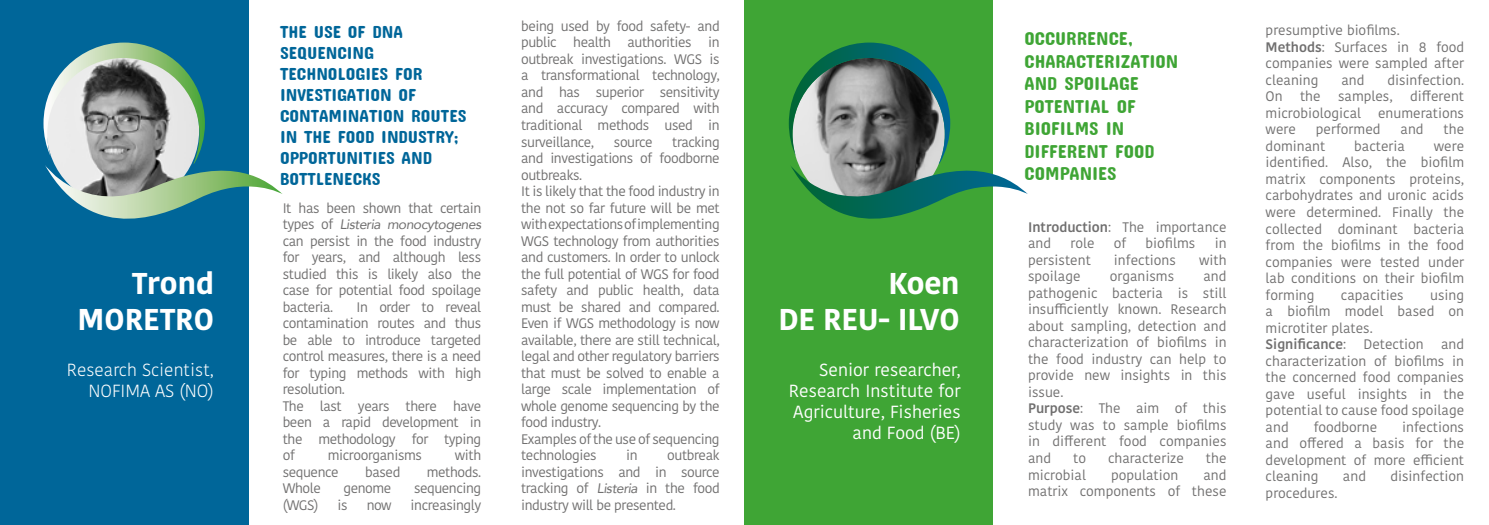
<style>
.page{position:relative;width:1489px;height:525px;background:#fff}
.page>*{position:absolute;margin:0;border:0;box-sizing:border-box;transform-origin:0 0}
.t1{font:700 30px/36px "Kohinoor Bangla";color:#fff;text-align:right}
.t2{font:18.75px/22.5px "Concert One";color:#3fa535}
.t3{font:17.5px/21px "Concert One";color:#069}
.t4{font:17.5px/21px "Kohinoor Bangla";color:#fff;text-align:right}
.t5{font:300 17.5px/21px "Kohinoor Bangla";color:#fff;text-align:right}
.t6{font:13.75px/16.5px "Kohinoor Bangla";letter-spacing:-.03em;color:#706f6f;text-align:justify}
.t7{font:13.75px/16.5px "Kohinoor Bangla";color:#706f6f}
.t8{font:italic 13.75px "Avenir";letter-spacing:-.03em;color:#706f6f}
.s1{font-weight:600}
.s2{font-family:"Kohinoor Bangla";font-style:normal}
.s3{font-family:"Avenir";font-style:italic}
</style>
<div class="page">
<div style="left:0;top:0;width:248px;height:524px;background:#069"></div>
<div style="left:744px;top:0;width:248px;height:524px;background:#3fa535"></div>
<svg style="left:43px;top:43px;width:240px;height:207px"></svg>
<svg style="left:788px;top:43px;width:239px;height:207px"></svg>
<h1 class="t1" style="left:78px;top:264px;width:138px">Trond<br>MORETRO</h1>
<p class="t5" style="left:67px;top:359px;width:149px">Research Scientist,<br>NOFIMA AS (NO)</p>
<p class="t6" style="left:521px;top:18px;width:200px">being used by food safety- and public health authorities in outbreak investigations. WGS is a transformational technology, and has superior sensitivity and accuracy compared with traditional methods used in surveillance,</p>
<p class="t3" style="left:280px;top:21px;width:188px">THE USE OF DNA<br>SEQUENCING<br>TECHNOLOGIES FOR<br>INVESTIGATION OF<br>CONTAMINATION ROUTES<br>IN THE FOOD INDUSTRY;<br>OPPORTUNITIES AND<br>BOTTLENECKS</p>
<h2 class="t2" style="left:1024px;top:27px;width:155px">OCCURRENCE,<br>CHARACTERIZATION<br>AND SPOILAGE<br>POTENTIAL OF<br>BIOFILMS IN<br>DIFFERENT FOOD<br>COMPANIES</h2>
<p class="t7" style="left:1027px;top:218px;width:200px"><span class="s1">Introduction</span>: The importance and</p>
<p class="t6" style="left:521px;top:133px;width:200px;text-align:left;text-indent:151px">tracking and investigations of foodborne outbreaks.<br>It is likely that the food industry in the not so far future will be met with expectations of implementing<br>WGS technology from authorities and customers. In order to unlock the full potential of WGS for food safety and public health, data must be shared and compared.<br>Even if WGS methodology is now available, there are still technical, legal and other regulatory barriers that must be solved to enable a large scale implementation of whole genome sequencing by the food industry.<br>Examples of the use of sequencing technologies</p>
<p class="t6" style="left:614px;top:133px;width:40px">source</p>
<p class="t6" style="left:283px;top:199px;width:200px">It has been shown that certain</p>
<p class="t8" style="left:283px;top:216px;width:200px"><span class="s2">types of</span> Listeria monocytogenes</p>
<p class="t6" style="left:283px;top:232px;width:200px">can persist in the food industry for years, and although less studied this is likely also the case for potential food spoilage bacteria.</p>
<p class="t6" style="left:1070px;top:235px;width:26px">role</p>
<p class="t6" style="left:1113px;top:235px;width:14px">of</p>
<p class="t6" style="left:1145px;top:235px;width:51px">biofilms</p>
<p class="t6" style="left:1214px;top:235px;width:13px">in</p>
<p class="t7" style="left:1027px;top:251px;width:64px">persistent</p>
<p class="t7" style="left:1113px;top:251px;width:64px">infections</p>
<p class="t6" style="left:1198px;top:251px;width:29px">with</p>
<p class="t7" style="left:1027px;top:268px;width:54px">spoilage</p>
<p class="t7" style="left:1109px;top:268px;width:66px">organisms</p>
<p class="t7" style="left:1027px;top:268px;width:200px;text-indent:175px">and pathogenic bacteria is still insufficiently known. Research about sampling, detection and characterization of biofilms in the food industry can help to provide new insights in this issue.<br><span class="s1">Purpose</span>: The aim of this study was to sample biofilms in different food companies and</p>
<h1 class="t1" style="left:778px;top:264px;width:182px">Koen<br>DE REU- ILVO</h1>
<p class="t6" style="left:283px;top:298px;width:200px;text-align:left;text-indent:74px">In order to reveal contamination routes and thus be able to introduce targeted control measures, there is a need for typing methods with high resolution.<br>The last years there have been a rapid development in the methodology for typing of</p>
<p class="t4" style="left:788px;top:359px;width:173px">Senior researcher,<br>Research Institute for<br>Agriculture, Fisheries and Food (BE)</p>
<p class="t6" style="left:328px;top:447px;width:96px">microorganisms</p>
<p class="t6" style="left:455px;top:447px;width:28px">with</p>
<p class="t6" style="left:283px;top:463px;width:57px">sequence</p>
<p class="t6" style="left:365px;top:463px;width:37px">based</p>
<p class="t6" style="left:427px;top:463px;width:56px">methods.</p>
<p class="t6" style="left:283px;top:480px;width:40px">Whole</p>
<p class="t6" style="left:343px;top:480px;width:49px">genome</p>
<p class="t6" style="left:414px;top:480px;width:69px">sequencing</p>
<p class="t6" style="left:283px;top:496px;width:37px">(WGS)</p>
<p class="t6" style="left:337px;top:496px;width:12px">is</p>
<p class="t6" style="left:366px;top:496px;width:26px">now</p>
<p class="t6" style="left:410px;top:496px;width:72px">increasingly</p>
<p class="t6" style="left:626px;top:447px;width:13px">in</p>
<p class="t6" style="left:521px;top:447px;width:200px;text-indent:146px">outbreak investigations and in source tracking of <span class="s3">Listeria</span> in the food industry will be presented.</p>
<p class="t6" style="left:1073px;top:449px;width:14px">to</p>
<p class="t7" style="left:1107px;top:449px;width:77px">characterize</p>
<p class="t6" style="left:1205px;top:449px;width:22px">the</p>
<p class="t7" style="left:1027px;top:466px;width:60px">microbial</p>
<p class="t7" style="left:1111px;top:466px;width:69px">population</p>
<p class="t7" style="left:1027px;top:466px;width:200px;text-align:right">and<br>matrix components of these</p>
<p class="t7" style="left:1265px;top:22px;width:200px">presumptive biofilms.<br><span class="s1">Methods</span>: Surfaces in 8 food companies were sampled after cleaning</p>
<p class="t6" style="left:1341px;top:71px;width:25px">and</p>
<p class="t7" style="left:1387px;top:71px;width:78px">disinfection.</p>
<p class="t6" style="left:1265px;top:88px;width:200px;text-indent:144px">different microbiological enumerations were</p>
<p class="t6" style="left:1265px;top:88px;width:19px">On</p>
<p class="t6" style="left:1299px;top:88px;width:22px">the</p>
<p class="t7" style="left:1337px;top:88px;width:56px">samples,</p>
<p class="t7" style="left:1315px;top:121px;width:66px">performed</p>
<p class="t6" style="left:1400px;top:121px;width:25px">and</p>
<p class="t6" style="left:1443px;top:121px;width:22px">the</p>
<p class="t7" style="left:1265px;top:137px;width:61px">dominant</p>
<p class="t7" style="left:1353px;top:137px;width:52px">bacteria</p>
<p class="t6" style="left:1265px;top:137px;width:200px;text-indent:168px">were identified. Also, the biofilm matrix components proteins, carbohydrates and uronic acids were determined. Finally the collected dominant bacteria from the biofilms in the food companies were tested under lab conditions on their biofilm forming</p>
<p class="t7" style="left:1265px;top:286px;width:200px;text-indent:164px">using a biofilm model based on microtiter plates.<br><span class="s1">Significance</span>:</p>
<p class="t7" style="left:1340px;top:286px;width:64px">capacities</p>
<p class="t7" style="left:1363px;top:335px;width:62px">Detection</p>
<p class="t6" style="left:1265px;top:335px;width:200px;text-indent:175px">and characterization of biofilms in the concerned food companies gave useful insights in the potential to cause food spoilage and</p>
<p class="t6" style="left:1265px;top:418px;width:200px;text-indent:136px">infections and offered a basis for the development of more efficient cleaning</p>
<p class="t7" style="left:1313px;top:418px;width:65px">foodborne</p>
<p class="t6" style="left:1342px;top:467px;width:25px">and</p>
<p class="t7" style="left:1390px;top:467px;width:75px">disinfection</p>
<p class="t7" style="left:1265px;top:484px;width:73px">procedures.</p>
</div>
